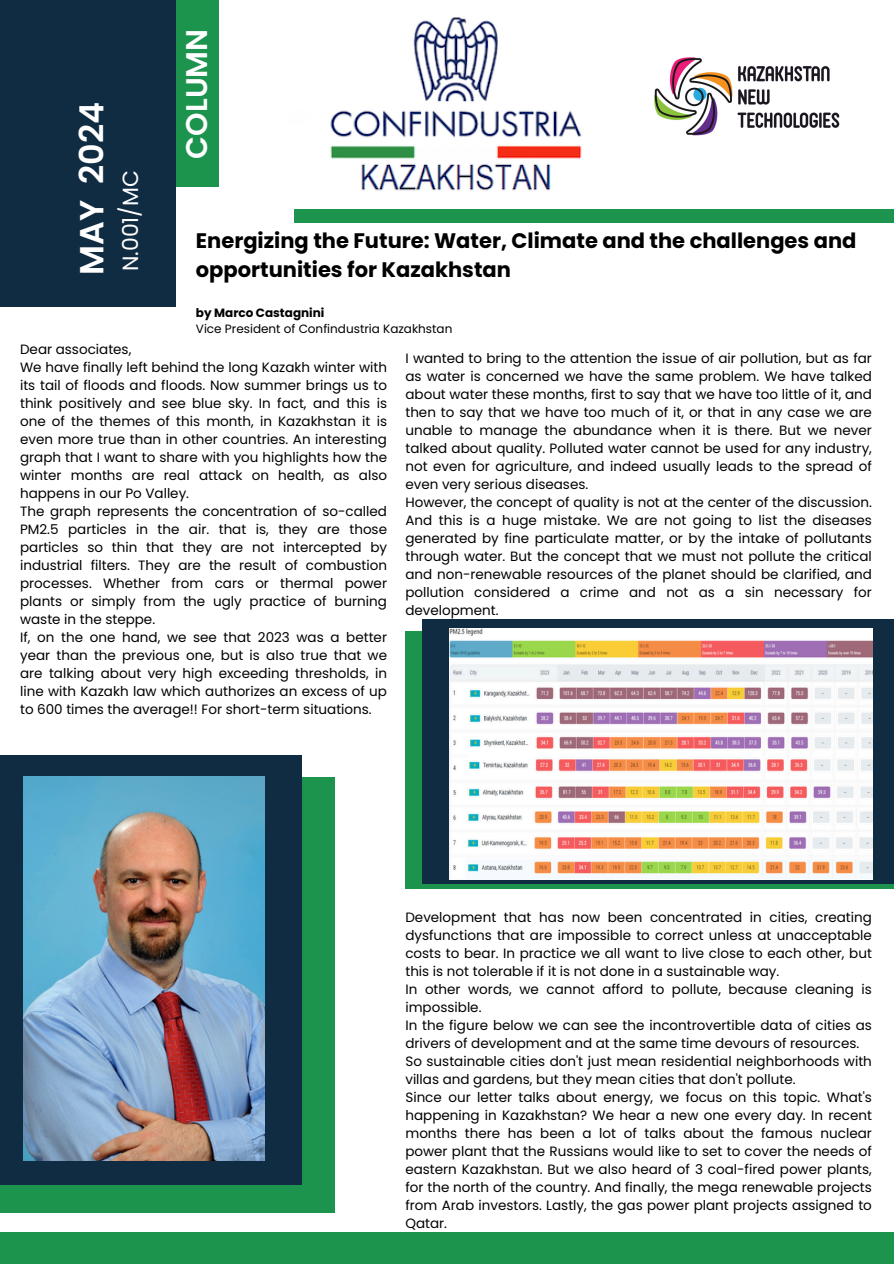
<style>
.page{position:relative;width:894px;height:1264px;background:#fff}
.page>*{position:absolute;margin:0;border:0;box-sizing:border-box;transform-origin:0 0}
.t1{font:600 33.3px "Poppins";color:#fff}
.t2{font:600 29.85px "Poppins";color:#fff}
.t3{font:21.9px "Poppins";color:#fff}
.t4{font:700 21px/29px "Poppins";color:#000}
.t5{font:13.5px/18px "Poppins";color:#000}
.t6{font:12px "Poppins";color:#000}
.t7{font:700 12px "Poppins";color:#000}
</style>
<div class="page">
<div style="left:0;top:776px;width:335px;height:436px;background:#1d944d"></div>
<img style="left:294px;top:222px;width:315px;height:1px">
<div style="left:294px;top:208px;width:599px;height:14px;background:#1d944d"></div>
<div style="left:0;top:1231px;width:893px;height:32px;background:#1d944d"></div>
<div style="left:0;top:755px;width:301px;height:428px;background:#102c43"></div>
<div style="left:0;top:0;width:176px;height:307px;background:#102c43"></div>
<div style="left:176px;top:0;width:42px;height:187px;background:#1d944d"></div>
<img style="left:23px;top:776px;width:241px;height:384px">
<img style="left:654px;top:57px;width:186px;height:79px">
<img style="left:330px;top:17px;width:252px;height:174px">
<div style="left:405px;top:631px;width:488px;height:258px;background:#1d944d"></div>
<div style="left:422px;top:619px;width:471px;height:264px;background:#102c43"></div>
<img style="left:449px;top:628px;width:423px;height:251px">
<p class="t1" style="left:68px;top:275px;width:174px;rotate:-90deg">MAY 2024</p>
<p class="t3" style="left:115px;top:271px;width:102px;rotate:-90deg">N.001/MC</p>
<p class="t2" style="left:176px;top:158px;width:131px;rotate:-90deg">COLUMN</p>
<h5 class="t4" style="left:196px;top:226px;width:662px">Energizing the Future: Water, Climate and the challenges and opportunities for Kazakhstan</h5>
<h5 class="t7" style="left:196px;top:304px;width:130px">by Marco Castagnini</h5>
<h5 class="t6" style="left:196px;top:320px;width:258px">Vice President of Confindustria Kazakhstan</h5>
<h4 class="t5" style="left:20px;top:340px;width:368px">Dear associates,<br>We have finally left behind the long Kazakh winter with its tail of floods and floods. Now summer brings us to think positively and see blue sky. In fact, and this is one of the themes of this month, in Kazakhstan it is even more true than in other countries. An interesting graph that I want to share with you highlights how the winter months are real attack on health, as also happens in our Po Valley.<br>The graph represents the concentration of so-called PM2.5 particles in the air. that is, they are those particles so thin that they are not intercepted by industrial filters. They are the result of combustion processes. Whether from cars or thermal power plants or simply from the ugly practice of burning waste in the steppe.<br>If, on the one hand, we see that 2023 was a better year than the previous one, but is also true that we are talking about very high exceeding thresholds, in line with Kazakh law which authorizes an excess of up to 600 times the average!! For short-term situations.</h4>
<p class="t5" style="left:405px;top:349px;width:468px">I wanted to bring to the attention the issue of air pollution, but as far as water is concerned we have the same problem. We have talked about water these months, first to say that we have too little of it, and then to say that we have too much of it, or that in any case we are unable to manage the abundance when it is there. But we never talked about quality. Polluted water cannot be used for any industry, not even for agriculture, and indeed usually leads to the spread of even very serious diseases.<br>However, the concept of quality is not at the center of the discussion.<br>And this is a huge mistake. We are not going to list the diseases generated by fine particulate matter, or by the intake of pollutants through water. But the concept that we must not pollute the critical and non-renewable resources of the planet should be clarified, and pollution considered a crime and not as a sin necessary for development.</p>
<p class="t5" style="left:405px;top:907px;width:468px">Development that has now been concentrated in cities, creating dysfunctions that are impossible to correct unless at unacceptable costs to bear. In practice we all want to live close to each other, but this is not tolerable if it is not done in a sustainable way.<br>In other words, we cannot afford to pollute, because cleaning is impossible.<br>In the figure below we can see the incontrovertible data of cities as drivers of development and at the same time devours of resources.<br>So sustainable cities don't just mean residential neighborhoods with villas and gardens, but they mean cities that don't pollute.<br>Since our letter talks about energy, we focus on this topic. What's happening in Kazakhstan? We hear a new one every day. In recent months there has been a lot of talks about the famous nuclear power plant that the Russians would like to set to cover the needs of eastern Kazakhstan. But we also heard of 3 coal-fired power plants, for the north of the country. And finally, the mega renewable projects from Arab investors. Lastly, the gas power plant projects assigned to Qatar.</p>
</div>
